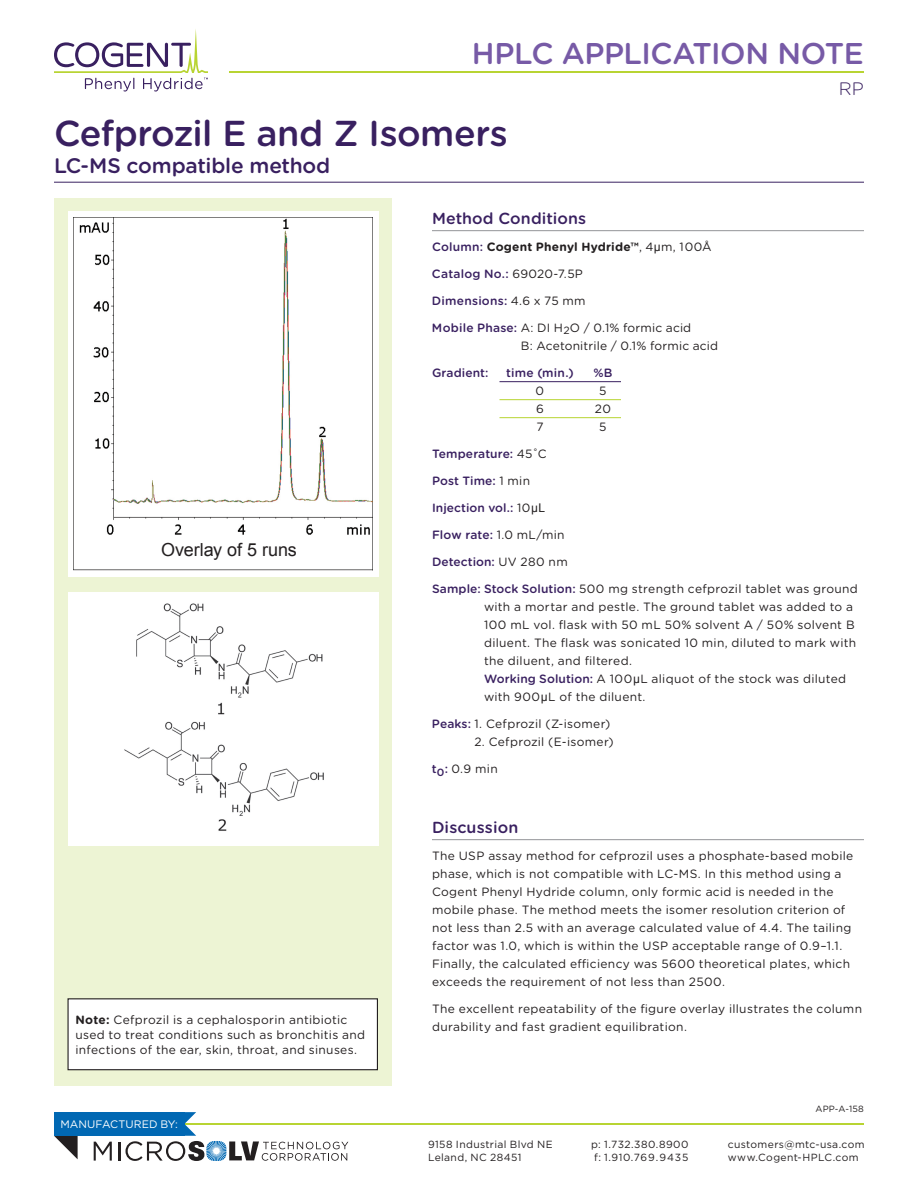
<style>
.page{position:relative;width:918px;height:1188px;background:#fff}
.page>*{position:absolute;margin:0;border:0;box-sizing:border-box;transform-origin:0 0}
.t1{font:500 36px "Gotham Rounded";letter-spacing:-.015em;color:#392060}
.t2{font:500 30px "Gotham Rounded";letter-spacing:-.015em;color:#775aa6}
.t3{font:500 21px "Gotham Rounded";letter-spacing:-.01em;color:#392060}
.t4{font:18px "Arial";letter-spacing:-.005em;color:#231f20}
.t5{font:300 18px "Gotham Rounded";color:#392060}
.t6{font:500 16.05px "Gotham Rounded";letter-spacing:.005em;color:#392060}
.t7{font:12px/18px "Gotham Rounded";letter-spacing:.025em;color:#231f20}
.t8{font:500 12px "Gotham Rounded";letter-spacing:.01em;color:#392060}
.t9{font:700 12px "Gotham Rounded";letter-spacing:.015em;color:#231f20}
.t10{font:10.8px "Gotham";color:#fff}
.t11{font:10.35px/12.5px "Gotham";letter-spacing:.035em;color:#231f20}
.t12{font:9px "Gotham Rounded";letter-spacing:.02em;color:#231f20}
.s1{font-weight:500;color:#392060}
.s2{font-weight:400}
.s3{font-family:"Arial";font-weight:400}
.s4{font-weight:400;color:#231f20}
.s5{font-family:"Arial";font-weight:400;color:#231f20}
.s6{font-family:"Arial"}
.s7{font-weight:700}
</style>
<div class="page">
<div style="left:54px;top:198px;width:338px;height:887px;background:#edf4d4"></div>
<hr style="left:54px;top:182px;width:810px;height:1px;background:#392060">
<hr style="left:432px;top:230px;width:432px;height:1px;background:#939598">
<hr style="left:500px;top:381px;width:121px;height:1px;background:#392060">
<hr style="left:500px;top:399px;width:121px;height:1px;background:#b8d432">
<hr style="left:500px;top:417px;width:121px;height:1px;background:#b8d432">
<hr style="left:432px;top:839px;width:432px;height:1px;background:#939598">
<hr style="left:159px;top:1123px;width:705px;height:2px;background:#b8d432">
<svg style="left:54px;top:1136px;width:24px;height:23px"></svg>
<div style="left:54px;top:1112px;width:130px;height:24px;background:#0168b3"></div>
<svg style="left:94px;top:1142px;width:18px;height:19px"></svg>
<svg style="left:118px;top:1112px;width:230px;height:49px"></svg>
<div style="left:68px;top:999px;width:309px;height:71px;background:#fff"></div>
<div style="left:67px;top:998px;width:311px;height:72px;border:1px solid #231f20"></div>
<div style="left:68px;top:212px;width:311px;height:365px;background:#fff"></div>
<div style="left:69px;top:592px;width:310px;height:254px;background:#fff"></div>
<hr style="left:229px;top:71px;width:635px;height:2px;background:#b8d432">
<svg style="left:54px;top:29px;width:154px;height:63px"></svg>
<img style="left:74px;top:218px;width:299px;height:352px">
<img style="left:124px;top:603px;width:200px;height:228px">
<h2 class="t2" style="left:472px;top:32px;width:393px">HPLC APPLICATION NOTE</h2>
<h3 class="t5" style="left:839px;top:76px;width:27px">RP</h3>
<h1 class="t1" style="left:54px;top:107px;width:455px">Cefprozil E and Z Isomers</h1>
<h3 class="t3" style="left:54px;top:150px;width:278px">LC-MS compatible method</h3>
<h3 class="t6" style="left:432px;top:207px;width:156px">Method Conditions</h3>
<p class="t9" style="left:432px;top:238px;width:281px"><span class="s1">Column:</span> Cogent Phenyl Hydride™<span class="s2">, 4</span><span class="s3">µ</span><span class="s2">m, 1 00Å</span></p>
<p class="t8" style="left:432px;top:265px;width:153px">Catalog No.: <span class="s4">69020-7.5P</span></p>
<p class="t8" style="left:432px;top:292px;width:155px">Dimensions: <span class="s4">4.6 x 75 mm</span></p>
<p class="t7" style="left:521px;top:319px;width:199px;text-indent:-89px"><span class="s1">Mobile Phase:</span> A: DI H<sub>2</sub>O / 0.1% formic acid<br>B: Acetonitrile / 0.1% formic acid</p>
<p class="t8" style="left:432px;top:364px;width:58px">Gradient:</p>
<p class="t8" style="left:506px;top:364px;width:69px">time (min.)</p>
<p class="t8" style="left:593px;top:364px;width:21px">%B</p>
<p class="t7" style="left:536px;top:382px;width:10px">0</p>
<p class="t7" style="left:599px;top:382px;width:9px">5</p>
<p class="t7" style="left:536px;top:400px;width:9px">6</p>
<p class="t7" style="left:595px;top:400px;width:18px">20</p>
<p class="t7" style="left:536px;top:418px;width:9px">7</p>
<p class="t7" style="left:599px;top:418px;width:9px">5</p>
<p class="t8" style="left:432px;top:445px;width:116px">Temperature: <span class="s4">45˚C</span></p>
<p class="t8" style="left:432px;top:472px;width:100px">Post Time: <span class="s4">1 min</span></p>
<p class="t8" style="left:432px;top:499px;width:115px">Injection vol.: <span class="s4">10</span><span class="s5">µL</span></p>
<p class="t8" style="left:432px;top:526px;width:134px">Flow rate: <span class="s4">1.0 mL/min</span></p>
<p class="t8" style="left:432px;top:553px;width:137px">Detection: <span class="s4">UV 280 nm</span></p>
<p class="t7" style="left:484px;top:580px;width:375px;text-indent:-52px"><span class="s1">Sample: Stock Solution:</span> 500 mg strength cefprozil tablet was ground with a mortar and pestle. The ground tablet was added to a 100 mL vol. flask with 50 mL 50% solvent A / 50% solvent B diluent. The flask was sonicated 10 min, diluted to mark with the diluent, and filtered.<br><span class="s1">Working Solution:</span> A 100<span class="s6">µ</span>L aliquot of the stock was diluted with 900<span class="s6">µ</span>L of the diluent.</p>
<p class="t7" style="left:432px;top:715px;width:180px"><span class="s1">Peaks:</span> 1. Cefprozil (Z-isomer)</p>
<p class="t7" style="left:474px;top:733px;width:141px">2. Cefprozil (E-isomer)</p>
<p class="t7" style="left:432px;top:760px;width:67px"><span class="s1">t</span><sub>0</sub><span class="s1">:</span> 0.9 min</p>
<h3 class="t4" style="left:161px;top:540px;width:137px">Overlay of 5 runs</h3>
<p class="t7" style="left:75px;top:1012px;width:291px;line-height:15px"><span class="s7">Note:</span> Cefprozil is a cephalosporin antibiotic used to treat conditions such as bronchitis and infections of the ear, skin, throat, and sinuses.</p>
<p class="t10" style="left:60px;top:1118px;width:119px">manufactured by:</p>
<h3 class="t6" style="left:432px;top:816px;width:88px">Discussion</h3>
<p class="t7" style="left:432px;top:847px;width:423px">The USP assay method for cefprozil uses a phosphate-based mobile phase, which is not compatible with LC-MS. In this method using a Cogent Phenyl Hydride column, only formic acid is needed in the mobile phase. The method meets the isomer resolution criterion of not less than 2.5 with an average calculated value of 4.4. The tailing factor was 1.0, which is within the USP acceptable range of 0.9–1.1.<br>Finally, the calculated efficiency was 5600 theoretical plates, which exceeds the requirement of not less than 2500.</p>
<p class="t7" style="left:432px;top:1000px;width:432px">The excellent repeatability of the figure overlay illustrates the column durability and fast gradient equilibration.</p>
<p class="t12" style="left:815px;top:1102px;width:50px">APP-A-158</p>
<p class="t11" style="left:428px;top:1138px;width:117px">9158 Industrial B lvd NE<br>Leland, NC 28451</p>
<p class="t11" style="left:591px;top:1138px;width:99px">p: 1.732.380.8900 f: 1.910.769.9435</p>
<p class="t11" style="left:728px;top:1138px;width:138px">customers@mtc-usa.com www.Cogent-HPLC.com</p>
</div>
